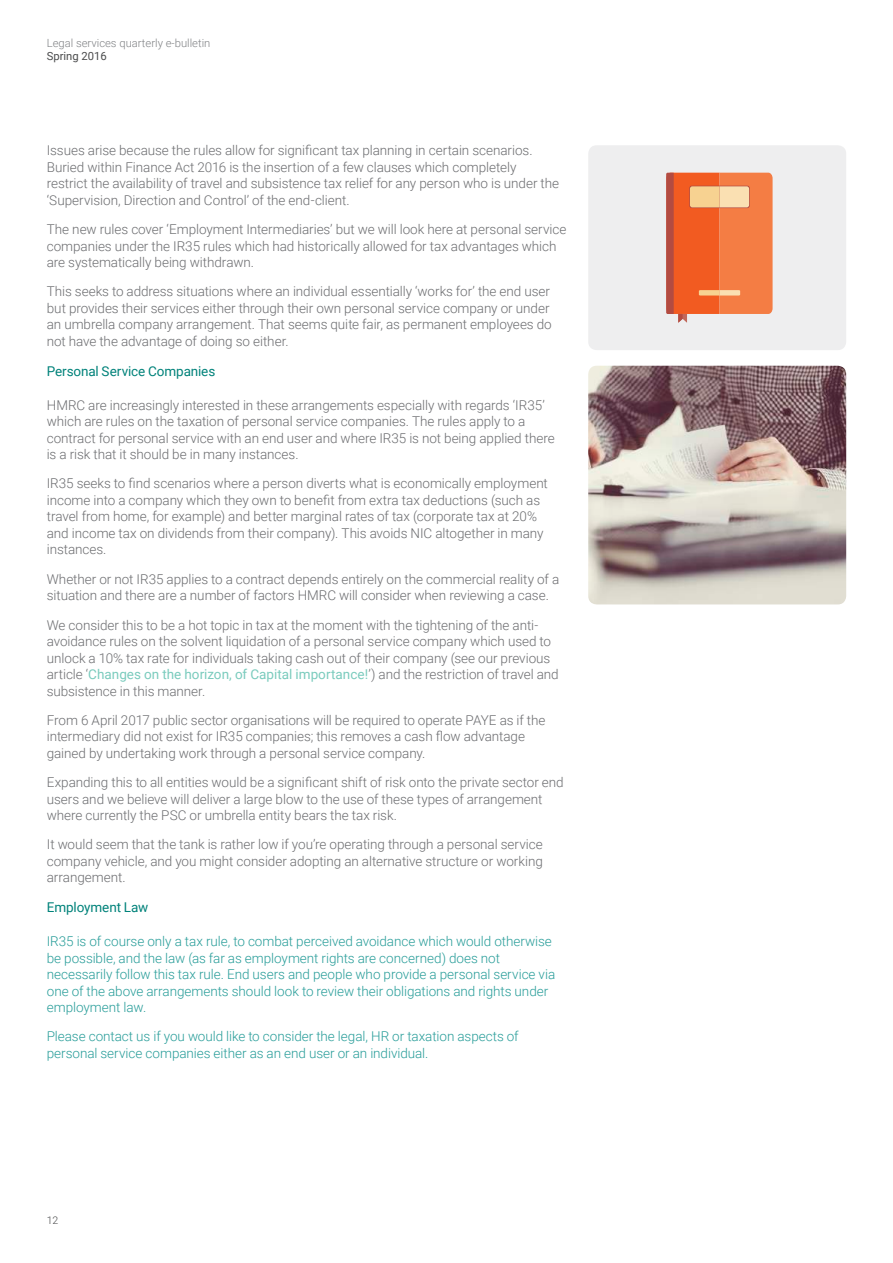
<style>
.page{position:relative;width:893px;height:1263px;background:#fff}
.page>*{position:absolute;margin:0;border:0;box-sizing:border-box;transform-origin:0 0}
.t1{font:300 13.5px/16.5px "Roboto";letter-spacing:-.005em;color:#6c6d70}
.t2{font:300 13.5px/16.5px "Roboto";letter-spacing:-.005em;color:#289d99}
.t3{font:13.5px "Roboto";letter-spacing:-.005em;color:#00827a}
.t4{font:300 11.25px "Roboto";color:#808285}
.t5{font:11.25px "Roboto";color:#4b4c4d}
.t6{font:300 10.5px "Roboto";color:#4b4c4d}
.s1{font-weight:400;color:#7acbbd}
</style>
<div class="page">
<div style="left:588px;top:145px;width:258px;height:205px;background:#eeeeef;border-radius:8px"></div>
<img style="left:588px;top:366px;width:258px;height:238px">
<svg style="left:666px;top:173px;width:107px;height:150px;background:#ee7c4a"></svg>
<p class="t4" style="left:47px;top:35px;width:165px">Legal services quarterly e-bulletin</p>
<p class="t5" style="left:47px;top:48px;width:62px">Spring 2016</p>
<p class="t1" style="left:47px;top:142px;width:514px">Issues arise because the rules allow for significant tax planning in certain scenarios.<br>Buried within Finance Act 2016 is the insertion of a few clauses which completely restrict the availability of travel and subsistence tax relief for any person who is under the ‘Supervision, Direction and Control’ of the end-client.</p>
<p class="t1" style="left:47px;top:221px;width:521px">The new rules cover ‘Employment Intermediaries’ but we will look here at personal service companies under the IR35 rules which had historically allowed for tax advantages which are systematically being withdrawn.</p>
<p class="t1" style="left:47px;top:283px;width:507px">This seeks to address situations where an individual essentially ‘works for’ the end user but provides their services either through their own personal service company or under an umbrella company arrangement. That seems quite fair, as permanent employees do not have the advantage of doing so either.</p>
<p class="t3" style="left:47px;top:362px;width:170px">Personal Service Companies</p>
<p class="t1" style="left:47px;top:396px;width:509px">HMRC are increasingly interested in these arrangements especially with regards ‘IR35’ which are rules on the taxation of personal service companies. The rules apply to a contract for personal service with an end user and where IR35 is not being applied there is a risk that it should be in many instances.</p>
<p class="t1" style="left:47px;top:475px;width:503px">IR35 seeks to find scenarios where a person diverts what is economically employment income into a company which they own to benefit from extra tax deductions (such as travel from home, for example) and better marginal rates of tax (corporate tax at 20% and income tax on dividends from their company). This avoids NIC altogether in many instances.</p>
<p class="t1" style="left:47px;top:570px;width:514px">Whether or not IR35 applies to a contract depends entirely on the commercial reality of a situation and there are a number of factors HMRC will consider when reviewing a case.</p>
<p class="t1" style="left:47px;top:616px;width:513px">We consider this to be a hot topic in tax at the moment with the tightening of the anti&shy;avoidance rules on the solvent liquidation of a personal service company which used to unlock a 10% tax rate for individuals taking cash out of their company (see our previous article ‘<span class="s1">Changes on the horizon, of Capital importance!</span>’) and the restriction of travel and subsistence in this manner.</p>
<p class="t1" style="left:47px;top:711px;width:500px">From 6 April 2017 public sector organisations will be required to operate PAYE as if the intermediary did not exist for IR35 companies; this removes a cash flow advantage gained by undertaking work through a personal service company.</p>
<p class="t1" style="left:47px;top:773px;width:518px">Expanding this to all entities would be a significant shift of risk onto the private sector end users and we believe will deliver a large blow to the use of these types of arrangement where currently the PSC or umbrella entity bears the tax risk.</p>
<p class="t1" style="left:47px;top:836px;width:498px;text-align:justify">It would seem that the tank is rather low if you’re operating through a personal service company vehicle, and you might consider adopting an alternative structure or working arrangement.</p>
<p class="t3" style="left:47px;top:898px;width:103px">Employment Law</p>
<p class="t2" style="left:47px;top:932px;width:510px">IR35 is of course only a tax rule, to combat perceived avoidance which would otherwise be possible, and the law (as far as employment rights are concerned) does not necessarily follow this tax rule. End users and people who provide a personal service via one of the above arrangements should look to review their obligations and rights under employment law.</p>
<p class="t2" style="left:47px;top:1028px;width:473px">Please contact us if you would like to consider the legal, HR or taxation aspects of personal service companies either as an end user or an individual.</p>
<p class="t6" style="left:47px;top:1213px;width:13px">12</p>
</div>
